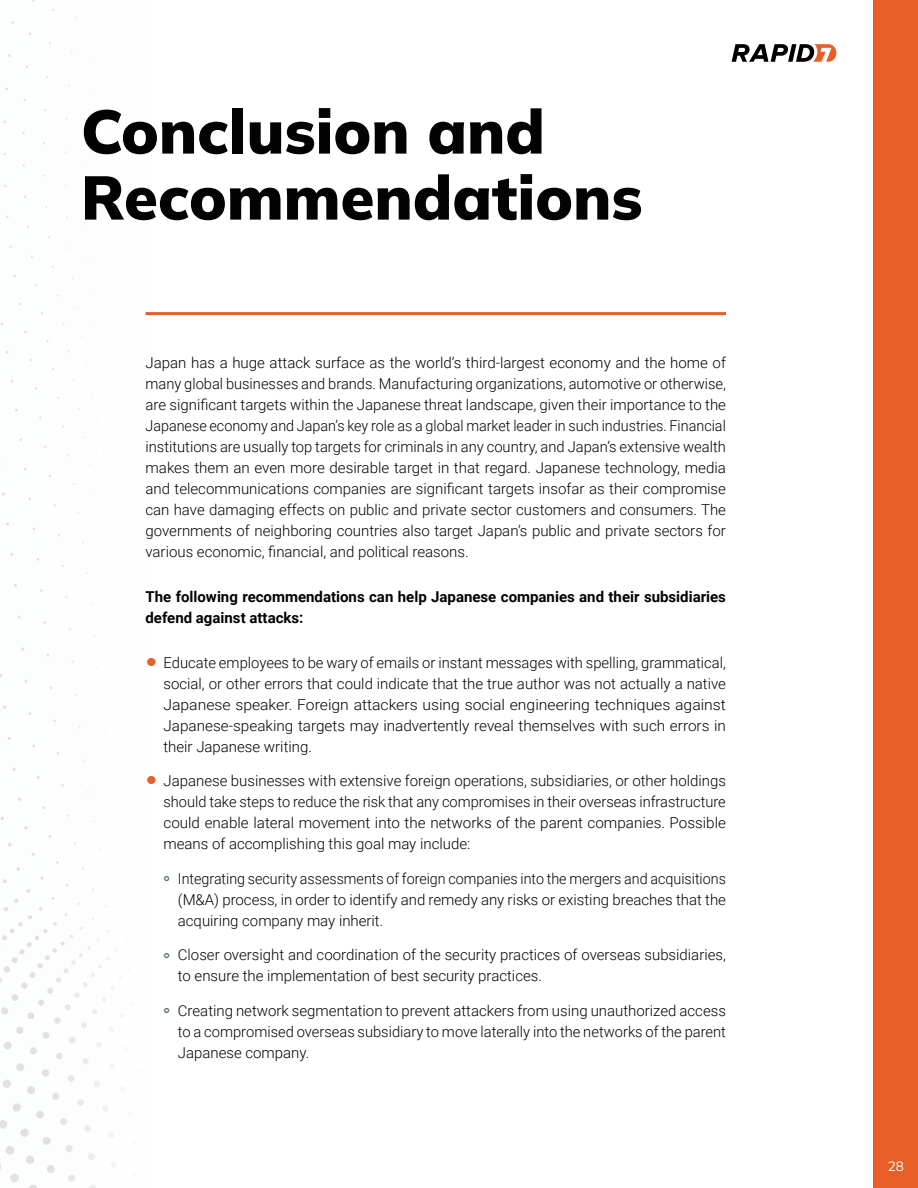
<style>
.page{position:relative;width:918px;height:1188px;background:#fff}
.page>*{position:absolute;margin:0;border:0;box-sizing:border-box;transform-origin:0 0}
.Bulleted_List_-_Leve{font:900 61.5px/66px "Mulish";color:#020303}
.Body{font:300 15px/21px "Roboto";color:#020303;text-align:justify}
.Body-2{font:300 15px/21px "Roboto";color:#020303;text-align:justify;scale:.95 1}
.Body-3{font:700 15px/21px "Roboto";color:#020303}
.t1{font:13.5px "Mulish";color:#fff}
.s1{font-family:"Mulish";font-weight:700;font-size:22.5px;color:#e85e26}
.s2{font-weight:400;font-size:21px;color:#5d6d75}
</style>
<div class="page">
<svg style="left:732px;top:44px;width:104px;height:18px"></svg>
<hr style="left:146px;top:312px;width:580px;height:3px;background:#e85e26">
<div style="left:874px;top:0;width:44px;height:1188px;background:#e85e26"></div>
<svg style="left:3px;top:879px;width:4px;height:4px"></svg>
<svg style="left:16px;top:867px;width:4px;height:4px"></svg>
<svg style="left:8px;top:843px;width:4px;height:4px"></svg>
<svg style="left:4px;top:1041px;width:8px;height:9px"></svg>
<svg style="left:16px;top:1027px;width:7px;height:7px"></svg>
<svg style="left:0;top:899px;width:45px;height:120px"></svg>
<svg style="left:87px;top:939px;width:12px;height:10px"></svg>
<svg style="left:3px;top:1079px;width:8px;height:9px"></svg>
<svg style="left:16px;top:1063px;width:8px;height:8px"></svg>
<svg style="left:30px;top:1047px;width:7px;height:8px"></svg>
<svg style="left:42px;top:1032px;width:7px;height:7px"></svg>
<svg style="left:54px;top:1017px;width:7px;height:7px"></svg>
<svg style="left:65px;top:1004px;width:6px;height:6px"></svg>
<svg style="left:34px;top:907px;width:49px;height:91px"></svg>
<svg style="left:0;top:1120px;width:7px;height:9px"></svg>
<svg style="left:12px;top:1103px;width:9px;height:9px"></svg>
<svg style="left:27px;top:1086px;width:8px;height:8px"></svg>
<svg style="left:42px;top:1069px;width:7px;height:8px"></svg>
<svg style="left:56px;top:1053px;width:7px;height:7px"></svg>
<svg style="left:69px;top:1037px;width:7px;height:6px"></svg>
<svg style="left:81px;top:1022px;width:6px;height:6px"></svg>
<svg style="left:92px;top:1009px;width:5px;height:5px"></svg>
<svg style="left:102px;top:997px;width:4px;height:5px"></svg>
<svg style="left:83px;top:957px;width:31px;height:33px"></svg>
<svg style="left:5px;top:1146px;width:9px;height:9px"></svg>
<svg style="left:20px;top:1128px;width:9px;height:9px"></svg>
<svg style="left:36px;top:1111px;width:8px;height:8px"></svg>
<svg style="left:52px;top:1093px;width:7px;height:7px"></svg>
<svg style="left:68px;top:1075px;width:7px;height:7px"></svg>
<svg style="left:83px;top:1058px;width:6px;height:6px"></svg>
<svg style="left:96px;top:1042px;width:6px;height:5px"></svg>
<svg style="left:109px;top:1027px;width:4px;height:5px"></svg>
<svg style="left:10px;top:1173px;width:9px;height:9px"></svg>
<svg style="left:26px;top:1155px;width:8px;height:9px"></svg>
<svg style="left:43px;top:1137px;width:8px;height:8px"></svg>
<svg style="left:60px;top:1118px;width:7px;height:7px"></svg>
<svg style="left:77px;top:1099px;width:7px;height:7px"></svg>
<svg style="left:94px;top:1081px;width:6px;height:6px"></svg>
<svg style="left:110px;top:1063px;width:4px;height:5px"></svg>
<svg style="left:29px;top:1184px;width:8px;height:4px"></svg>
<svg style="left:47px;top:1165px;width:8px;height:8px"></svg>
<svg style="left:65px;top:1145px;width:8px;height:7px"></svg>
<svg style="left:84px;top:1125px;width:7px;height:7px"></svg>
<svg style="left:103px;top:1106px;width:5px;height:5px"></svg>
<svg style="left:68px;top:1175px;width:7px;height:7px"></svg>
<svg style="left:88px;top:1153px;width:7px;height:7px"></svg>
<svg style="left:108px;top:1133px;width:6px;height:5px"></svg>
<svg style="left:89px;top:1184px;width:7px;height:4px"></svg>
<svg style="left:111px;top:1162px;width:5px;height:6px"></svg>
<p class="Bulleted_List_-_Leve" style="left:81px;top:97px;width:563px">Conclusion and<br>Recommendations</p>
<p class="Body" style="left:146px;top:351px;width:582px">Japan has a huge attack surface as the world’s third-largest economy and the home of many global businesses and brands. Manufacturing organizations, automotive or otherwise, are significant targets within the Japanese threat landscape, given their importance to the Japanese economy and Japan’s key role as a global market leader in such industries. Financial institutions are usually top targets for criminals in any country, and Japan’s extensive wealth makes them an even more desirable target in that regard. Japanese technology, media and telecommunications companies are significant targets insofar as their compromise can have damaging effects on public and private sector customers and consumers. The governments of neighboring countries also target Japan’s public and private sectors for various economic, financial, and political reasons.</p>
<p class="Body-3" style="left:146px;top:585px;width:582px">The following recommendations can help Japanese companies and their subsidiaries defend against attacks:</p>
<p class="Body" style="left:164px;top:651px;width:564px;text-indent:-18px"><span class="s1">•</span> Educate employees to be wary of emails or instant messages with spelling, grammatical, social, or other errors that could indicate that the true author was not actually a native Japanese speaker. Foreign attackers using social engineering techniques against Japanese-speaking targets may inadvertently reveal themselves with such errors in their Japanese writing.</p>
<p class="Body" style="left:164px;top:770px;width:564px;text-indent:-18px"><span class="s1">•</span> Japanese businesses with extensive foreign operations, subsidiaries, or other holdings should take steps to reduce the risk that any compromises in their overseas infrastructure could enable lateral movement into the networks of the parent companies. Possible means of accomplishing this goal may include:</p>
<p class="Body-2" style="left:178px;top:867px;width:578px;text-indent:-15px"><span class="s2">°</span> Integrating security assessments of foreign companies into the mergers and acquisitions (M&amp;A) process, in order to identify and remedy any risks or existing breaches that the acquiring company may inherit.</p>
<p class="Body" style="left:178px;top:944px;width:550px;text-indent:-15px"><span class="s2">°</span> Closer oversight and coordination of the security practices of overseas subsidiaries, to ensure the implementation of best security practices.</p>
<p class="Body" style="left:178px;top:999px;width:550px;text-indent:-15px"><span class="s2">°</span> Creating network segmentation to prevent attackers from using unauthorized access to a compromised overseas subsidiary to move laterally into the networks of the parent Japanese company.</p>
<p class="t1" style="left:888px;top:1157px;width:18px">28</p>
</div>
